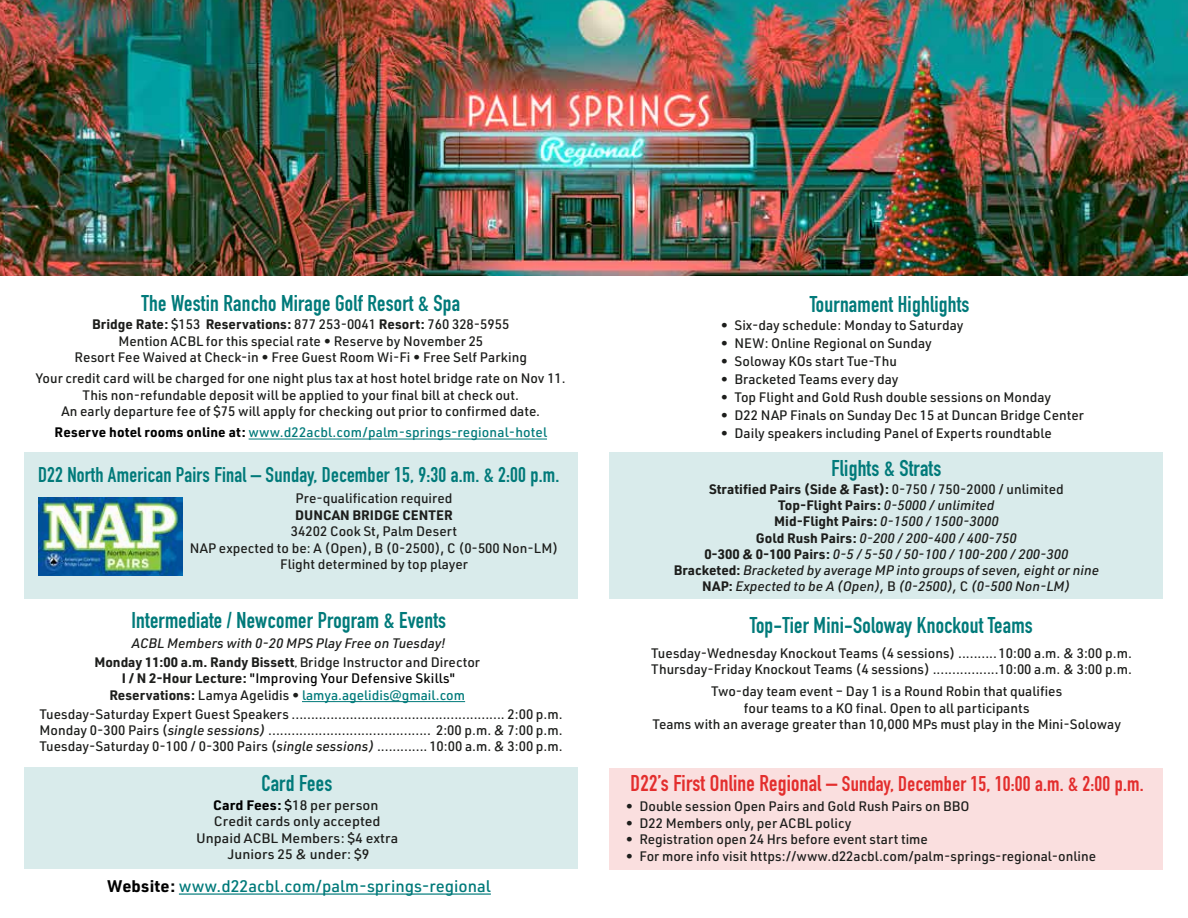
<style>
.page{position:relative;width:1188px;height:918px;background:#fff}
.page>*{position:absolute;margin:0;border:0;box-sizing:border-box;transform-origin:0 0}
.t1{font:700 22.5px "DIN Condensed";letter-spacing:.01em;color:#017a7a}
.t2{font:700 21px "DIN Condensed";letter-spacing:.01em;color:#017a7a}
.t3{font:700 21px "DIN Condensed";letter-spacing:.01em;color:#e32e2d}
.t4{font:500 16.5px "URWDIN";color:#017a7a}
.t5{font:500 13.5px/16.5px "URWDIN";color:#1d1e1c;text-align:center}
.t6{font:italic 500 13.5px/16.2px "URWDIN";color:#1d1e1c;text-align:center}
.t7{font:700 13.5px/16.2px "URWDIN";color:#1d1e1c;text-align:center}
.t8{font:500 13.5px/16.2px "URWDIN";color:#1d1e1c;text-align:center;scale:1.05 1}
.t9{font:500 13.5px "URWDIN";letter-spacing:.01em;color:#017a7a}
.s1{font-weight:700}
.s2{font-weight:700;color:#000}
.s3{font-family:"DIN Condensed"}
.s4{font-weight:500}
.s5{font-weight:500;color:#000}
.s6{font-weight:500;color:#017a7a}
.s7{font-style:italic}
.s8{color:#000}
.s9{font-weight:700;font-style:normal}
.s10{font-style:normal}
.s11{font-size:22.5px}
</style>
<div class="page">
<div style="left:610px;top:768px;width:553px;height:101px;background:#fadfdf"></div>
<div style="left:610px;top:452px;width:553px;height:147px;background:#d9ebeb"></div>
<div style="left:24px;top:767px;width:554px;height:101px;background:#d9ebeb"></div>
<hr style="left:302px;top:701px;width:163px;height:1px;background:#017a7a">
<div style="left:24px;top:453px;width:554px;height:146px;background:#d9ebeb"></div>
<img style="left:38px;top:498px;width:145px;height:78px">
<hr style="left:249px;top:439px;width:298px;height:1px;background:#017a7a">
<img style="left:0;top:0;width:1188px;height:276px">
<hr style="left:179px;top:893px;width:312px;height:2px;background:#017a7a">
<h1 class="t1" style="left:141px;top:288px;width:320px">The Westin Rancho Mirage Golf Resort &amp; Spa</h1>
<p class="t5" style="left:75px;top:316px;width:454px"><span class="s1">Bridge Rate:</span> $153 <span class="s1">Reservations:</span> 877 253-0041 <span class="s1">Resort:</span> 760 328-5955<br>Mention ACBL for this special rate • Reserve by November 25<br>Resort Fee Waived at Check-in • Free Guest Room Wi-Fi • Free Self Parking</p>
<p class="t5" style="left:36px;top:370px;width:531px">Your credit card will be charged for one night plus tax at host hotel bridge rate on Nov 11.<br>This non-refundable deposit will be applied to your final bill at check out.<br>An early departure fee of $75 will apply for checking out prior to confirmed date.</p>
<p class="t9" style="left:55px;top:423px;width:494px"><span class="s2">Reserve hotel rooms online at:</span> www.d22acbl.com/palm-springs-regional-hotel</p>
<h2 class="t2" style="left:38px;top:460px;width:523px">D22 North American Pairs Final – Sunday, December 15, 9:30 a.m. &amp; 2:00 p.m.</h2>
<p class="t5" style="left:296px;top:490px;width:158px">Pre-qualification required</p>
<p class="t7" style="left:295px;top:506px;width:159px">DUNCAN BRIDGE CENTER</p>
<p class="t5" style="left:190px;top:523px;width:370px">34202 Cook St, Palm Desert<br>NAP expected to be: A (Open), B (0-2500), C (0-500 Non-LM)<br>Flight determined by top player</p>
<h1 class="t1" style="left:131px;top:605px;width:316px">Intermediate / Newcomer Program &amp; Events</h1>
<p class="t6" style="left:132px;top:634px;width:315px">ACBL Members with 0-20 MPS Play Free on Tuesday!</p>
<p class="t7" style="left:94px;top:654px;width:387px">Monday 11:00 a.m. Randy Bissett<span class="s3">,</span> <span class="s4">Bridge Instructor and Director<br></span>I / N 2-Hour Lecture: <span class="s5">"Improving Your Defensive Skills"<br></span>Reservations: <span class="s4">Lamya Agelidis •</span> <span class="s6">lamya.agelidis@gmail.com</span></p>
<p class="t5" style="left:40px;top:706px;width:525px;text-align:justify">Tuesday-Saturday Expert Guest Speakers ....................................................... 2:00 p.m.<br>Monday 0-300 Pairs (<span class="s7">single sessions)</span> .......................................... 2:00 p.m. &amp; 7:00 p.m.<br>Tuesday-Saturday 0-100 / 0-300 Pairs (<span class="s7">single sessions)</span> .............10:00 a.m. &amp; 3:00 p.m.</p>
<h1 class="t1" style="left:261px;top:768px;width:72px">Card Fees</h1>
<p class="t8" style="left:196px;top:797px;width:194px"><span class="s2">Card Fees:</span> <span class="s8">$</span>18 per person<br>Credit cards only accepted<br>Unpaid ACBL Members: $4 extra<br>Juniors 25 &amp; under: $9</p>
<p class="t4" style="left:107px;top:875px;width:385px"><span class="s2">Website:</span> www.d22acbl.com/palm-springs-regional</p>
<h1 class="t1" style="left:810px;top:289px;width:161px">Tournament Highlights</h1>
<p class="t5" style="left:721px;top:316px;width:244px">• Six-day schedule: Monday to Saturday</p>
<p class="t5" style="left:721px;top:334px;width:212px">• NEW: Online Regional on Sunday</p>
<p class="t5" style="left:721px;top:352px;width:177px">• Soloway KOs start Tue-Thu</p>
<p class="t5" style="left:721px;top:370px;width:179px">• Bracketed Teams every day</p>
<p class="t5" style="left:721px;top:388px;width:332px">• Top Flight and Gold Rush double sessions on Monday</p>
<p class="t5" style="left:721px;top:406px;width:364px">• D22 NAP Finals on Sunday Dec 15 at Duncan Bridge Center</p>
<p class="t5" style="left:721px;top:424px;width:332px">• Daily speakers including Panel of Experts roundtable</p>
<h1 class="t1" style="left:831px;top:453px;width:111px">Flights &amp; Strats</h1>
<p class="t6" style="left:674px;top:481px;width:427px"><span class="s9">Stratified Pairs (Side &amp; Fast):</span> <span class="s10">0-750 / 750-2000 / unlimited<br></span><span class="s9">Top-Flight Pairs:</span> 0-5000 / unlimited<br><span class="s9">Mid-Flight Pairs:</span> 0-1500 / 1500-3000<br><span class="s9">Gold Rush Pairs:</span> 0-200 / 200-400 / 400-750<br><span class="s9">0-300 &amp; 0-100 Pairs:</span> 0-5 / 5-50 / 50-100 / 100-200 / 200-300<br><span class="s9">Bracketed:</span> Bracketed by average MP into groups of seven, eight or nine <span class="s9">NAP:</span> Expected to be A (Open), <span class="s10">B</span> (0-2500), <span class="s10">C</span> (0-500 Non-LM)</p>
<h1 class="t1" style="left:750px;top:610px;width:285px">Top-Tier Mini-Soloway Knockout Teams</h1>
<p class="t5" style="left:651px;top:644px;width:482px;text-align:left">Tuesday-Wednesday Knockout Teams (4 sessions) ..........10:00 a.m. &amp; 3:00 p.m.<br>Thursday-Friday Knockout Teams (4 sessions) .................10:00 a.m. &amp; 3:00 p.m.</p>
<p class="t5" style="left:652px;top:683px;width:470px">Two-day team event – Day 1 is a Round Robin that qualifies<br>four teams to a KO final. Open to all participants<br>Teams with an average greater than 10,000 MPs must play in the Mini-Soloway</p>
<h2 class="t3" style="left:631px;top:770px;width:515px"><span class="s11">D22’s First Online Regional –</span> Sunday, December 15, 10:00 a.m. &amp; 2:00 p.m.</h2>
<p class="t5" style="left:626px;top:798px;width:345px">• Double session Open Pairs and Gold Rush Pairs on BBO</p>
<p class="t5" style="left:626px;top:814px;width:227px">• D22 Members only, per ACBL policy</p>
<p class="t5" style="left:626px;top:831px;width:304px">• Registration open 24 Hrs before event start time</p>
<p class="t5" style="left:626px;top:847px;width:472px">• For more info visit https://www.d22acbl.com/palm-springs-regional-online</p>
</div>
